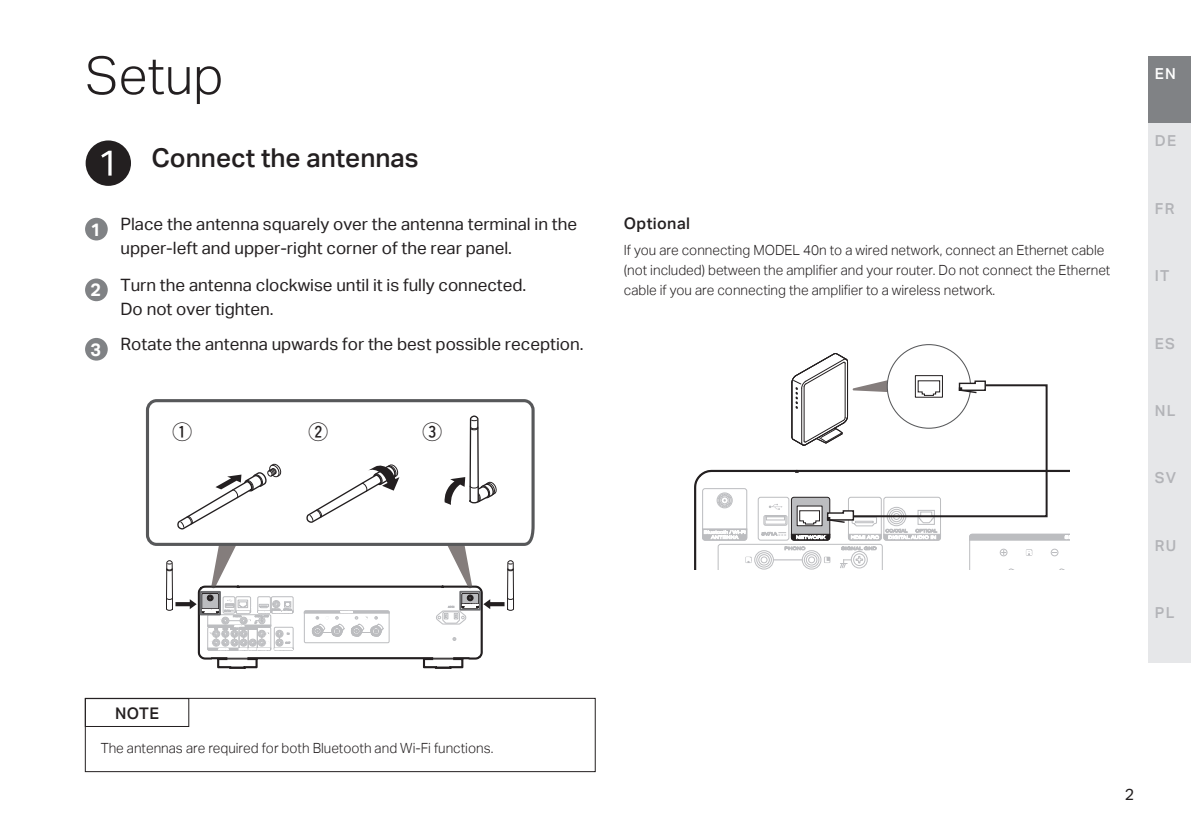
<style>
.page{position:relative;width:1191px;height:840px;background:#fff}
.page>*{position:absolute;margin:0;border:0;box-sizing:border-box;transform-origin:0 0}
.t1{font:300 52px "Aktiv Grotesk";color:#231f20}
.t2{font:500 26px "Aktiv Grotesk";color:#231f20}
.t3{font:19.6px "Marks WHT";color:#231f20}
.t4{font:700 18px "Aktiv Grotesk";color:#fff}
.t5{font:17px/24px "Aktiv Grotesk";color:#231f20}
.t6{font:500 16px "Aktiv Grotesk";letter-spacing:.02em;color:#231f20}
.t7{font:16px "Aktiv Grotesk";color:#231f20}
.t8{font:500 15.2px "Aktiv Grotesk";letter-spacing:.1em;color:#b2b3b7}
.t9{font:500 15.2px "Aktiv Grotesk";color:#fff}
.t10{font:300 14px/20px "Aktiv Grotesk";color:#231f20}
.s1{font-weight:700;font-size:18px;color:#fff}
</style>
<div class="page">
<div style="left:1148px;top:56px;width:43px;height:67px;background:#808285"></div>
<div style="left:1148px;top:123px;width:43px;height:68px;background:#e6e7e9"></div>
<div style="left:1148px;top:191px;width:43px;height:67px;background:#e6e7e9"></div>
<div style="left:1148px;top:258px;width:43px;height:67px;background:#e6e7e9"></div>
<div style="left:1148px;top:325px;width:43px;height:68px;background:#e6e7e9"></div>
<div style="left:1148px;top:393px;width:43px;height:67px;background:#e6e7e9"></div>
<div style="left:1148px;top:460px;width:43px;height:67px;background:#e6e7e9"></div>
<div style="left:1148px;top:527px;width:43px;height:68px;background:#e6e7e9"></div>
<div style="left:1148px;top:595px;width:43px;height:67px;background:#e6e7e9"></div>
<svg style="left:145px;top:399px;width:390px;height:147px"></svg>
<svg style="left:166px;top:414px;width:348px;height:254px"></svg>
<div style="left:86px;top:140px;width:45px;height:46px;background:#231f20;border-radius:50%"></div>
<svg style="left:101px;top:151px;width:11px;height:24px"></svg>
<svg style="left:887px;top:344px;width:83px;height:84px"></svg>
<svg style="left:694px;top:352px;width:375px;height:217px"></svg>
<div style="left:85px;top:697px;width:510px;height:74px;border:1px solid #231f20"></div>
<div style="left:85px;top:698px;width:104px;height:28px;border:1px solid #231f20"></div>
<div style="left:85px;top:218px;width:23px;height:22px;background:#808285;border-radius:50%"></div>
<div style="left:85px;top:278px;width:23px;height:23px;background:#808285;border-radius:50%"></div>
<div style="left:85px;top:338px;width:23px;height:22px;background:#808285;border-radius:50%"></div>
<h1 class="t1" style="left:85px;top:45px;width:140px">Setup</h1>
<p class="t4" style="left:90px;top:219px;width:12px">1</p>
<p class="t4" style="left:90px;top:279px;width:12px">2</p>
<h2 class="t2" style="left:151px;top:143px;width:269px">Connect the antennas</h2>
<p class="t5" style="left:120px;top:212px;width:458px">Place the antenna squarely over the antenna terminal in the upper-left and upper-right corner of the rear panel.</p>
<p class="t5" style="left:120px;top:273px;width:407px">Turn the antenna clockwise until it is fully connected.<br>Do not over tighten.</p>
<p class="t5" style="left:90px;top:332px;width:495px"><span class="s1">3</span> Rotate the antenna upwards for the best possible reception.</p>
<h3 class="t3" style="left:173px;top:422px;width:21px">q</h3>
<h3 class="t3" style="left:309px;top:422px;width:21px">w</h3>
<h3 class="t3" style="left:422px;top:422px;width:21px">e</h3>
<p class="t6" style="left:115px;top:704px;width:45px">NOTE</p>
<p class="t10" style="left:101px;top:737px;width:394px">The antennas are required for both Bluetooth and Wi-Fi functions.</p>
<p class="t6" style="left:624px;top:214px;width:68px">Optional</p>
<p class="t10" style="left:624px;top:240px;width:488px">If you are connecting MODEL 40n to a wired network, connect an Ethernet cable (not included) between the amplifier and your router. Do not connect the Ethernet cable if you are connecting the amplifier to a wireless network.</p>
<p class="t9" style="left:1154px;top:64px;width:23px">EN</p>
<p class="t8" style="left:1154px;top:132px;width:23px">DE</p>
<p class="t8" style="left:1154px;top:199px;width:21px">FR</p>
<p class="t8" style="left:1154px;top:267px;width:16px">IT</p>
<p class="t8" style="left:1154px;top:334px;width:22px">ES</p>
<p class="t8" style="left:1154px;top:401px;width:22px">NL</p>
<p class="t8" style="left:1154px;top:469px;width:23px">SV</p>
<p class="t8" style="left:1154px;top:536px;width:23px">RU</p>
<p class="t8" style="left:1154px;top:603px;width:21px">PL</p>
<p class="t7" style="left:1124px;top:785px;width:11px">2</p>
</div>
